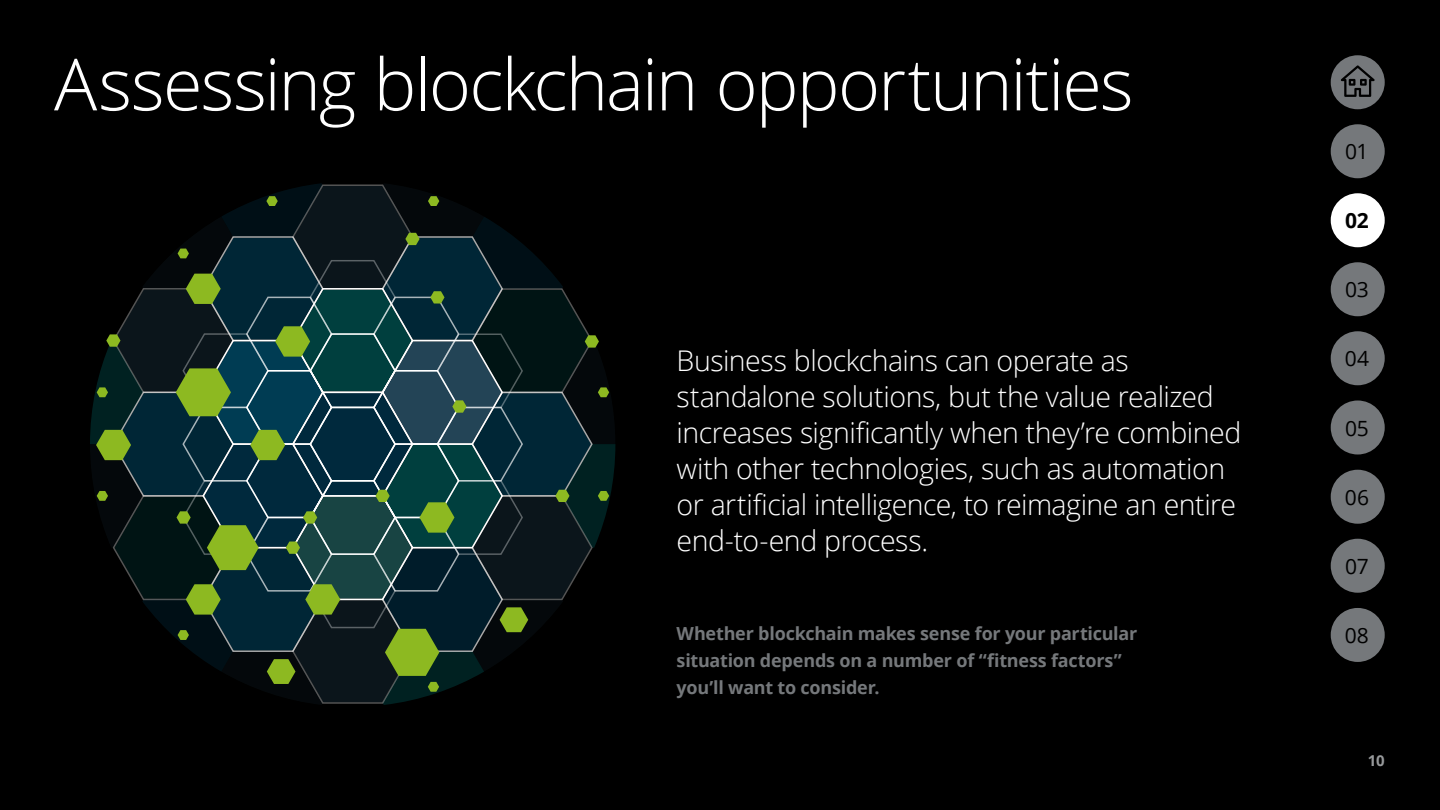
<style>
.page{position:relative;width:1440px;height:810px;background:#000}
.page>*{position:absolute;margin:0;border:0;box-sizing:border-box;transform-origin:0 0}
.t1{font:300 72px "Open Sans";letter-spacing:-.025em;color:#fff}
.t2{font:300 28.5px/36px "Open Sans";letter-spacing:-.015em;color:#fff}
.t3{font:21px "Open Sans";letter-spacing:-.01em;color:#000}
.t4{font:700 21px "Open Sans";color:#000}
.t5{font:700 18px/27px "Open Sans";letter-spacing:-.015em;color:#75787b}
.t6{font:700 15px "Open Sans";color:#97999b}
</style>
<div class="page">
<svg style="left:90px;top:183px;width:525px;height:522px"></svg>
<div style="left:1331px;top:331px;width:54px;height:54px;background:#75787b;border-radius:50%"></div>
<div style="left:1331px;top:539px;width:54px;height:54px;background:#75787b;border-radius:50%"></div>
<div style="left:1331px;top:400px;width:54px;height:54px;background:#75787b;border-radius:50%"></div>
<div style="left:1331px;top:608px;width:54px;height:54px;background:#75787b;border-radius:50%"></div>
<div style="left:1331px;top:124px;width:54px;height:54px;background:#75787b;border-radius:50%"></div>
<svg style="left:1331px;top:55px;width:54px;height:54px"></svg>
<div style="left:1331px;top:262px;width:54px;height:54px;background:#75787b;border-radius:50%"></div>
<div style="left:1331px;top:470px;width:54px;height:54px;background:#75787b;border-radius:50%"></div>
<div style="left:1331px;top:193px;width:54px;height:54px;background:#fff;border-radius:50%"></div>
<h1 class="t1" style="left:54px;top:35px;width:1081px">Assessing blockchain opportunities</h1>
<p class="t3" style="left:1345px;top:137px;width:25px">01</p>
<p class="t4" style="left:1345px;top:206px;width:25px">02</p>
<p class="t3" style="left:1345px;top:275px;width:25px">03</p>
<p class="t2" style="left:677px;top:342px;width:566px">Business blockchains can operate as standalone solutions, but the value realized increases significantly when they’re combined with other technologies, such as automation or artificial intelligence, to reimagine an entire end-to-end process.</p>
<p class="t3" style="left:1345px;top:344px;width:26px">04</p>
<p class="t3" style="left:1345px;top:552px;width:25px">07</p>
<p class="t3" style="left:1345px;top:414px;width:25px">05</p>
<p class="t3" style="left:1345px;top:483px;width:26px">06</p>
<p class="t5" style="left:677px;top:619px;width:462px">Whether blockchain makes sense for your particular situation depends on a number of “fitness factors” you’ll want to consider.</p>
<p class="t3" style="left:1345px;top:621px;width:26px">08</p>
<p class="t6" style="left:1368px;top:750px;width:18px">10</p>
</div>
